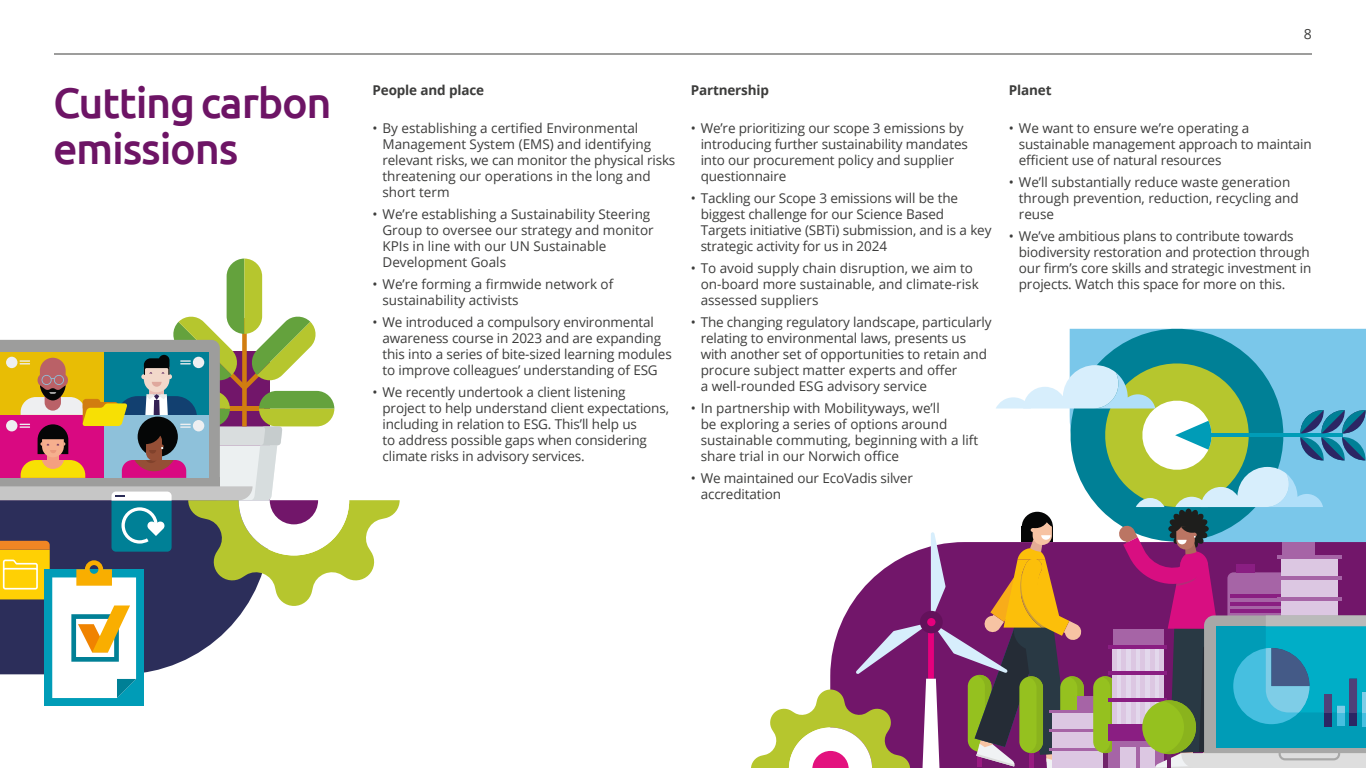
<style>
.page{position:relative;width:1366px;height:768px;background:#fff}
.page>*{position:absolute;margin:0;border:0;box-sizing:border-box;transform-origin:0 0}
.t1{font:500 43px/46px "Ubuntu";letter-spacing:-.03em;color:#6d1465}
.t2{font:14px "Open Sans";color:#3c3c3b}
.t3{font:13.5px/16px "Open Sans";letter-spacing:-.01em;color:#3c3c3b}
.t4{font:700 13.5px "Open Sans";letter-spacing:-.01em;color:#3c3c3b}
</style>
<div class="page">
<hr style="left:54px;top:54px;width:1258px;height:1px;background:#3c3c3b">
<div style="left:1294px;top:329px;width:72px;height:27px;background:#7ac7ea"></div>
<svg style="left:1069px;top:328px;width:225px;height:28px;fill:#7ac7ea"></svg>
<svg style="left:751px;top:356px;width:615px;height:412px"></svg>
<div style="left:45px;top:569px;width:99px;height:137px;background:#009cb7"></div>
<svg style="left:0;top:259px;width:400px;height:439px"></svg>
<h1 class="t1" style="left:53px;top:79px;width:280px">Cutting carbon emissions</h1>
<p class="t2" style="left:1304px;top:24px;width:10px">8</p>
<p class="t4" style="left:372px;top:81px;width:113px">People and place</p>
<p class="t3" style="left:383px;top:120px;width:294px;text-indent:-10px">• By establishing a certified Environmental Management System (EMS) and identifying relevant risks, we can monitor the physical risks threatening our operations in the long and short term</p>
<p class="t3" style="left:383px;top:206px;width:273px;text-indent:-10px">• We’re establishing a Sustainability Steering Group to oversee our strategy and monitor KPIs in line with our UN Sustainable Development Goals</p>
<p class="t3" style="left:383px;top:276px;width:232px;text-indent:-10px">• We’re forming a firmwide network of sustainability activists</p>
<p class="t3" style="left:383px;top:314px;width:291px;text-indent:-10px">• We introduced a compulsory environmental awareness course in 2023 and are expanding this into a series of bite-sized learning modules to improve colleagues’ understanding of ESG</p>
<p class="t3" style="left:383px;top:384px;width:288px;text-indent:-10px">• We recently undertook a client listening project to help understand client expectations, including in relation to ESG. This’ll help us<br>to address possible gaps when considering climate risks in advisory services.</p>
<p class="t4" style="left:691px;top:81px;width:80px">Partnership</p>
<p class="t3" style="left:701px;top:120px;width:269px;text-indent:-10px">• We’re prioritizing our scope 3 emissions by introducing further sustainability mandates into our procurement policy and supplier questionnaire</p>
<p class="t3" style="left:701px;top:190px;width:292px;text-indent:-10px">• Tackling our Scope 3 emissions will be the biggest challenge for our Science Based Targets initiative (SBTi) submission, and is a key strategic activity for us in 2024</p>
<p class="t3" style="left:701px;top:260px;width:280px;text-indent:-10px">• To avoid supply chain disruption, we aim to on-board more sustainable, and climate-risk assessed suppliers</p>
<p class="t3" style="left:701px;top:314px;width:292px;text-indent:-10px">• The changing regulatory landscape, particularly relating to environmental laws, presents us with another set of opportunities to retain and procure subject matter experts and offer<br>a well-rounded ESG advisory service</p>
<p class="t3" style="left:701px;top:400px;width:279px;text-indent:-10px">• In partnership with Mobilityways, we’ll<br>be exploring a series of options around sustainable commuting, beginning with a lift share trial in our Norwich office</p>
<p class="t3" style="left:701px;top:470px;width:214px;text-indent:-10px">• We maintained our EcoVadis silver accreditation</p>
<p class="t4" style="left:1009px;top:81px;width:44px">Planet</p>
<p class="t3" style="left:1019px;top:120px;width:294px;text-indent:-10px">• We want to ensure we’re operating a sustainable management approach to maintain efficient use of natural resources</p>
<p class="t3" style="left:1019px;top:174px;width:281px;text-indent:-10px">• We’ll substantially reduce waste generation through prevention, reduction, recycling and reuse</p>
<p class="t3" style="left:1019px;top:228px;width:294px;text-indent:-10px">• We’ve ambitious plans to contribute towards biodiversity restoration and protection through our firm’s core skills and strategic investment in projects. Watch this space for more on this.</p>
</div>
